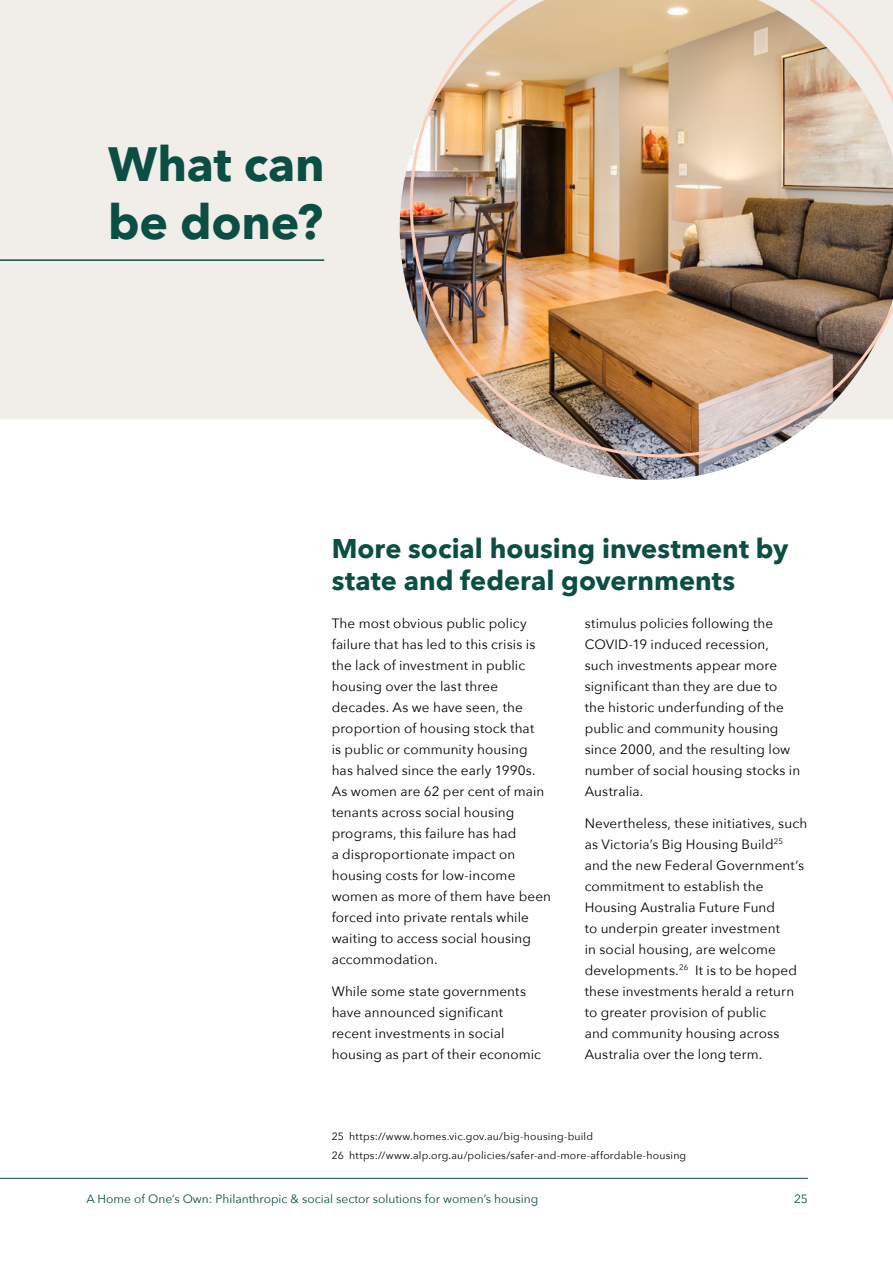
<style>
.page{position:relative;width:893px;height:1263px;background:#fff}
.page>*{position:absolute;margin:0;border:0;box-sizing:border-box;transform-origin:0 0}
.t1{font:700 48px/57.6px "Avenir Next";letter-spacing:-.005em;color:#0b4e43}
.t2{font:700 27px/32.4px "Avenir Next";color:#0b4e43}
.t3{font:13.5px/21px "Avenir Next";letter-spacing:.01em;color:#000}
.t4{font:12px "Avenir Next";color:#0b4e43}
.t5{font:10.5px/19.2px "Avenir Next";letter-spacing:.02em;color:#000}
</style>
<div class="page">
<div style="left:0;top:0;width:893px;height:419px;background:#f1eeea"></div>
<hr style="left:0;top:259px;width:324px;height:2px;background:#0b4e43">
<img style="left:400px;top:159px;width:356px;height:321px">
<img style="left:410px;top:0;width:483px;height:457px">
<hr style="left:0;top:1178px;width:808px;height:1px;background:#0b4e43">
<h1 class="t1" style="left:108px;top:135px;width:218px">What can be done?</h1>
<h2 class="t2" style="left:332px;top:532px;width:458px">More social housing investment by state and federal governments</h2>
<p class="t3" style="left:332px;top:612px;width:221px">The most obvious public policy failure that has led to this crisis is the lack of investment in public housing over the last three decades. As we have seen, the proportion of housing stock that<br>is public or community housing has halved since the early 1990s.<br>As women are 62 per cent of main tenants across social housing programs, this failure has had<br>a disproportionate impact on housing costs for low-income women as more of them have been forced into private rentals while waiting to access social housing accommodation.</p>
<p class="t3" style="left:332px;top:980px;width:211px">While some state governments have announced significant recent investments in social housing as part of their economic</p>
<p class="t3" style="left:585px;top:613px;width:217px">stimulus policies following the<br>COVID-19 induced recession, such investments appear more significant than they are due to the historic underfunding of the public and community housing since 2000, and the resulting low number of social housing stocks in<br>Australia.</p>
<p class="t3" style="left:585px;top:812px;width:224px">Nevertheless, these initiatives, such as Victoria’s Big Housing Build<sup>25 </sup>and the new Federal Government’s commitment to establish the<br>Housing Australia Future Fund<br>to underpin greater investment<br>in social housing, are welcome developments.<sup>26</sup> It is to be hoped these investments herald a return to greater provision of public<br>and community housing across<br>Australia over the long term.</p>
<p class="t5" style="left:332px;top:1126px;width:356px">25 https://www.homes.vic.gov.au/big-housing-build<br>26 https://www.alp.org.au/policies/safer-and-more-affordable-housing</p>
<p class="t4" style="left:86px;top:1188px;width:453px">A Home of One’s Own: Philanthropic &amp; social sector solutions for women’s housing</p>
<p class="t4" style="left:794px;top:1188px;width:15px">25</p>
</div>
